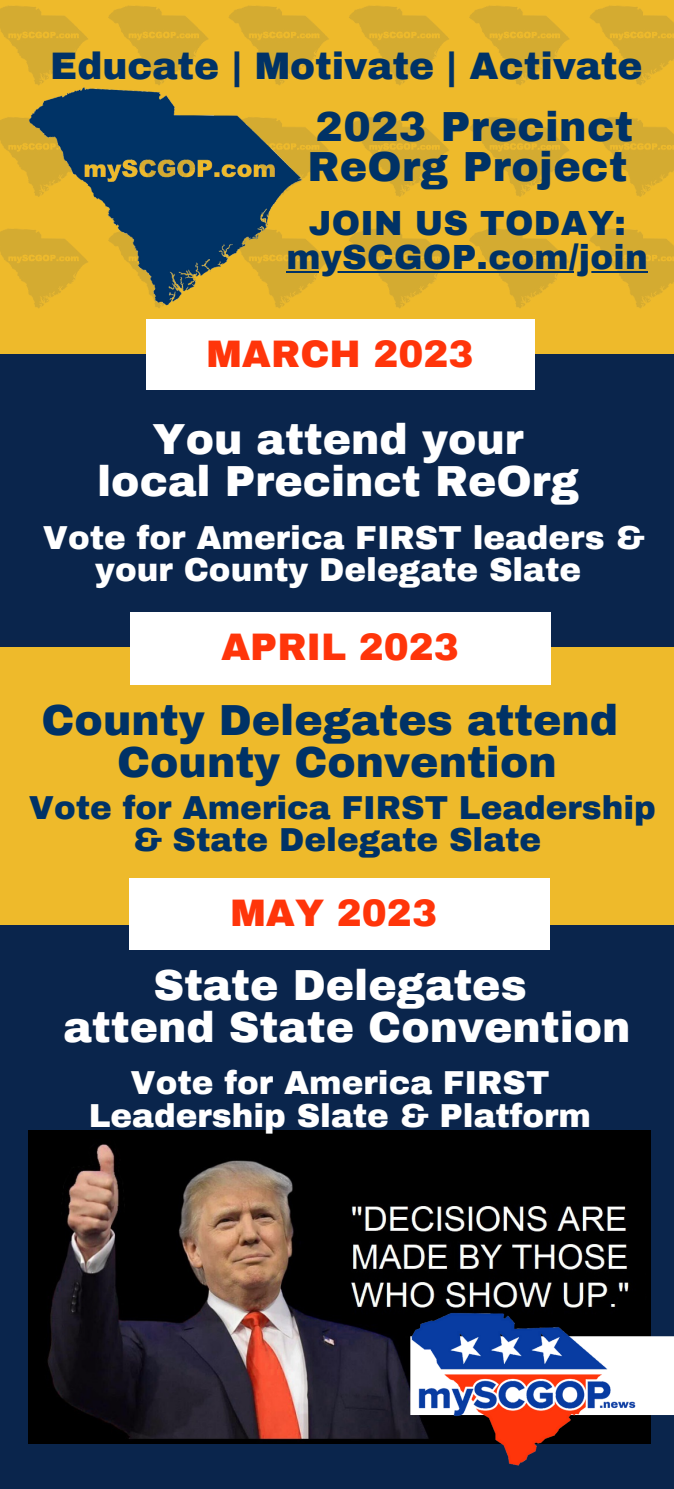
<style>
.page{position:relative;width:674px;height:1489px;background:#fff}
.page>*{position:absolute;margin:0;border:0;box-sizing:border-box;transform-origin:0 0}
.t1{font:900 42.5px/41.8px "Archivo";color:#fff;text-align:center}
.t2{font:900 42.5px/41.8px "Archivo";color:#003266;text-align:center}
.t3{font:900 41px/39.5px "Archivo";letter-spacing:.01em;color:#003266}
.t4{font:900 37.5px "Archivo";color:#ff350a}
.t5{font:900 37.5px "Archivo";color:#003266}
.t6{font:900 34.25px/33.8px "Archivo";letter-spacing:.01em;color:#003266;text-align:center}
.t7{font:900 32.5px/31.8px "Archivo";color:#fff;text-align:center}
.t8{font:900 32.5px/31.8px "Archivo";color:#003266;text-align:center}
</style>
<div class="page">
<div style="left:0;top:0;width:673px;height:1489px;background:#eeba2b"></div>
<div style="left:0;top:354px;width:673px;height:293px;background:#0a254c"></div>
<div style="left:0;top:1150px;width:673px;height:339px;background:#0a254c"></div>
<div style="left:130px;top:612px;width:419px;height:73px;background:#fff"></div>
<div style="left:0;top:925px;width:673px;height:298px;background:#0a254c"></div>
<div style="left:130px;top:878px;width:419px;height:72px;background:#fff"></div>
<img style="left:0;top:5px;width:673px;height:326px">
<img style="left:9px;top:67px;width:319px;height:264px">
<hr style="left:286px;top:271px;width:362px;height:2px;background:#003266">
<img style="left:29px;top:1130px;width:621px;height:313px">
<div style="left:145px;top:320px;width:389px;height:70px;background:#fff"></div>
<div style="left:410px;top:1336px;width:263px;height:79px;background:#fff"></div>
<img style="left:380px;top:1248px;width:283px;height:218px">
<p class="t5" style="left:50px;top:46px;width:593px">Educate | Motivate | Activate</p>
<p class="t3" style="left:307px;top:108px;width:327px">2023 Precinct<br>ReOrg Project</p>
<p class="t6" style="left:286px;top:207px;width:363px">JOIN US TODAY: mySCGOP.com/join</p>
<p class="t4" style="left:206px;top:334px;width:268px">MARCH 2023</p>
<h1 class="t1" style="left:97px;top:419px;width:483px">You attend your local Precinct ReOrg</h1>
<p class="t7" style="left:43px;top:522px;width:602px">Vote for America FIRST leaders &amp; your County Delegate Slate</p>
<p class="t4" style="left:221px;top:627px;width:239px">APRIL 2023</p>
<h1 class="t2" style="left:42px;top:700px;width:578px">County Delegates attend<br>County Convention</h1>
<p class="t8" style="left:29px;top:792px;width:628px">Vote for America FIRST Leadership &amp; State Delegate Slate</p>
<p class="t4" style="left:230px;top:893px;width:208px">MAY 2023</p>
<h1 class="t1" style="left:63px;top:964px;width:568px">State Delegates<br>attend State Convention</h1>
<p class="t7" style="left:89px;top:1067px;width:503px">Vote for America FIRST<br>Leadership Slate &amp; Platform</p>
</div>
